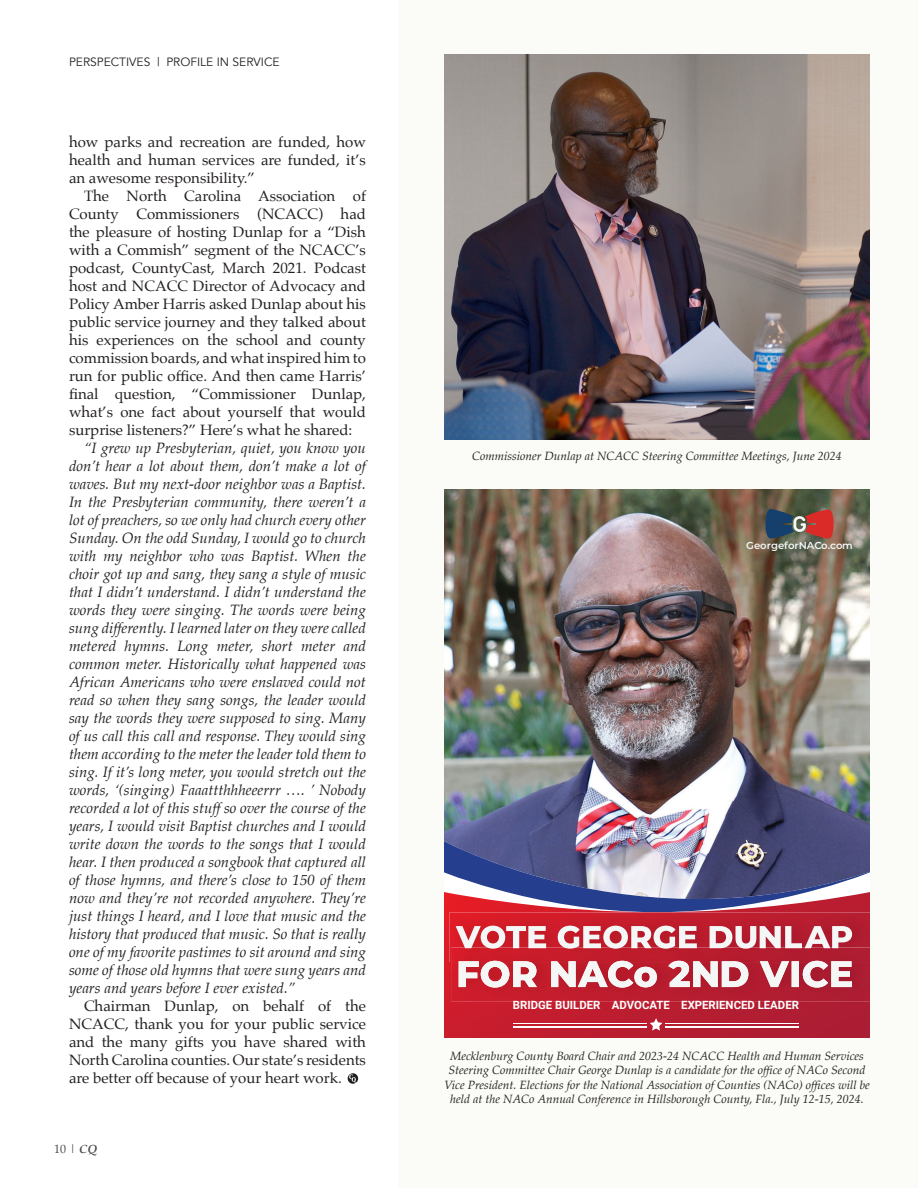
<style>
.page{position:relative;width:918px;height:1188px;background:#fff}
.page>*{position:absolute;margin:0;border:0;box-sizing:border-box;transform-origin:0 0}
.Article_Text{font:italic 15px/18px "Palatino";color:#231f20;text-align:justify}
.Article_Text-2{font:15px/18px "Palatino";color:#231f20;text-align:justify}
.t1{font:italic 12px/14.4px "Palatino";color:#231f20;text-align:center}
.Corner_Headlines{font:12px "Avenir";color:#231f20}
.t2{font:12px "Palatino";color:#4b4c4d}
.t3{font:700 11.4px "Roboto";color:#fff}
.t4{font:600 10.05px "Montserrat";color:#f5f7f7}
.s1{font-weight:700;font-style:italic}
</style>
<div class="page">
<svg style="left:348px;top:1073px;width:10px;height:11px"></svg>
<div style="left:398px;top:0;width:520px;height:1188px;background:#fbfcf8"></div>
<img style="left:444px;top:54px;width:426px;height:386px">
<img style="left:444px;top:489px;width:332px;height:345px">
<img style="left:824px;top:489px;width:46px;height:345px">
<img style="left:776px;top:571px;width:48px;height:263px">
<img style="left:444px;top:834px;width:426px;height:33px">
<svg style="left:444px;top:867px;width:426px;height:25px"></svg>
<svg style="left:444px;top:892px;width:426px;height:146px;background:#ac354f"></svg>
<img style="left:451px;top:962px;width:419px;height:39px">
<svg style="left:459px;top:962px;width:393px;height:26px"></svg>
<img style="left:449px;top:912px;width:421px;height:50px">
<img style="left:459px;top:961px;width:393px;height:1px">
<svg style="left:456px;top:926px;width:396px;height:23px"></svg>
<img style="left:731px;top:489px;width:137px;height:82px">
<svg style="left:764px;top:509px;width:71px;height:30px;background:#744e53"></svg>
<hr style="left:513px;top:1023px;width:134px;height:1px;background:#fff">
<hr style="left:513px;top:1026px;width:134px;height:2px;background:#fff">
<hr style="left:665px;top:1023px;width:134px;height:1px;background:#fff">
<hr style="left:665px;top:1026px;width:134px;height:2px;background:#fff">
<svg style="left:650px;top:1018px;width:12px;height:13px"></svg>
<p class="Corner_Headlines" style="left:69px;top:55px;width:212px">PERSPECTIVES | PROFILE IN SERVICE</p>
<p class="Article_Text-2" style="left:69px;top:133px;width:298px">how parks and recreation are funded, how health and human services are funded, it’s an awesome responsibility.”</p>
<p class="Article_Text-2" style="left:69px;top:187px;width:299px;text-indent:15px">The North Carolina Association of County Commissioners (NCACC) had the pleasure of hosting Dunlap for a “Dish with a Commish” segment of the NCACC’s podcast, CountyCast, March 2021. Podcast host and NCACC Director of Advocacy and Policy Amber Harris asked Dunlap about his public service journey and they talked about his experiences on the school and county commission boards, and what inspired him to run for public office. And then came Harris’ final question, “Commissioner Dunlap, what’s one fact about yourself that would surprise listeners?” Here’s what he shared:</p>
<p class="Article_Text" style="left:69px;top:439px;width:299px;text-indent:15px">“I grew up Presbyterian, quiet, you know you don’t hear a lot about them, don’t make a lot of waves. But my next-door neighbor was a Baptist.<br>In the Presbyterian community, there weren’t a lot of preachers, so we only had church every other Sunday. On the odd Sunday, I would go to church with my neighbor who was Baptist. When the choir got up and sang, they sang a style of music that I didn’t understand. I didn’t understand the words they were singing. The words were being sung differently. I learned later on they were called metered hymns. Long meter, short meter and common meter. Historically what happened was African Americans who were enslaved could not read so when they sang songs, the leader would say the words they were supposed to sing. Many of us call this call and response. They would sing them according to the meter the leader told them to sing. If it’s long meter, you would stretch out the words, ‘(singing) Faaattthhheeerrr …. ’ Nobody recorded a lot of this stuff so over the course of the years, I would visit Baptist churches and I would write down the words to the songs that I would hear. I then produced a songbook that captured all of those hymns, and there’s close to 150 of them now and they’re not recorded anywhere. They’re just things I heard, and I love that music and the history that produced that music. So that is really one of my favorite pastimes to sit around and sing some of those old hymns that were sung years and years and years before I ever existed.”</p>
<p class="Article_Text-2" style="left:69px;top:997px;width:299px;text-indent:15px">Chairman Dunlap, on behalf of the NCACC, thank you for your public service and the many gifts you have shared with North Carolina counties. Our state’s residents are better off because of your heart work.</p>
<p class="t2" style="left:54px;top:1139px;width:45px">10 | <span class="s1">CQ</span></p>
<p class="t1" style="left:472px;top:448px;width:371px">Commissioner Dunlap at NCACC Steering Committee Meetings, June 2024</p>
<p class="t4" style="left:746px;top:538px;width:108px">GeorgeforNACo.com</p>
<p class="t3" style="left:513px;top:997px;width:288px">BRIDGE BUILDER ADVOCATE EXPERIENCED LEADER</p>
<p class="t1" style="left:444px;top:1048px;width:427px">Mecklenburg County Board Chair and 2023-24 NCACC Health and Human Services Steering Committee Chair George Dunlap is a candidate for the office of NACo Second Vice President. Elections for the National Association of Counties (NACo) offices will be held at the NACo Annual Conference in Hillsborough County, Fla., July 12-15, 2024.</p>
</div>
